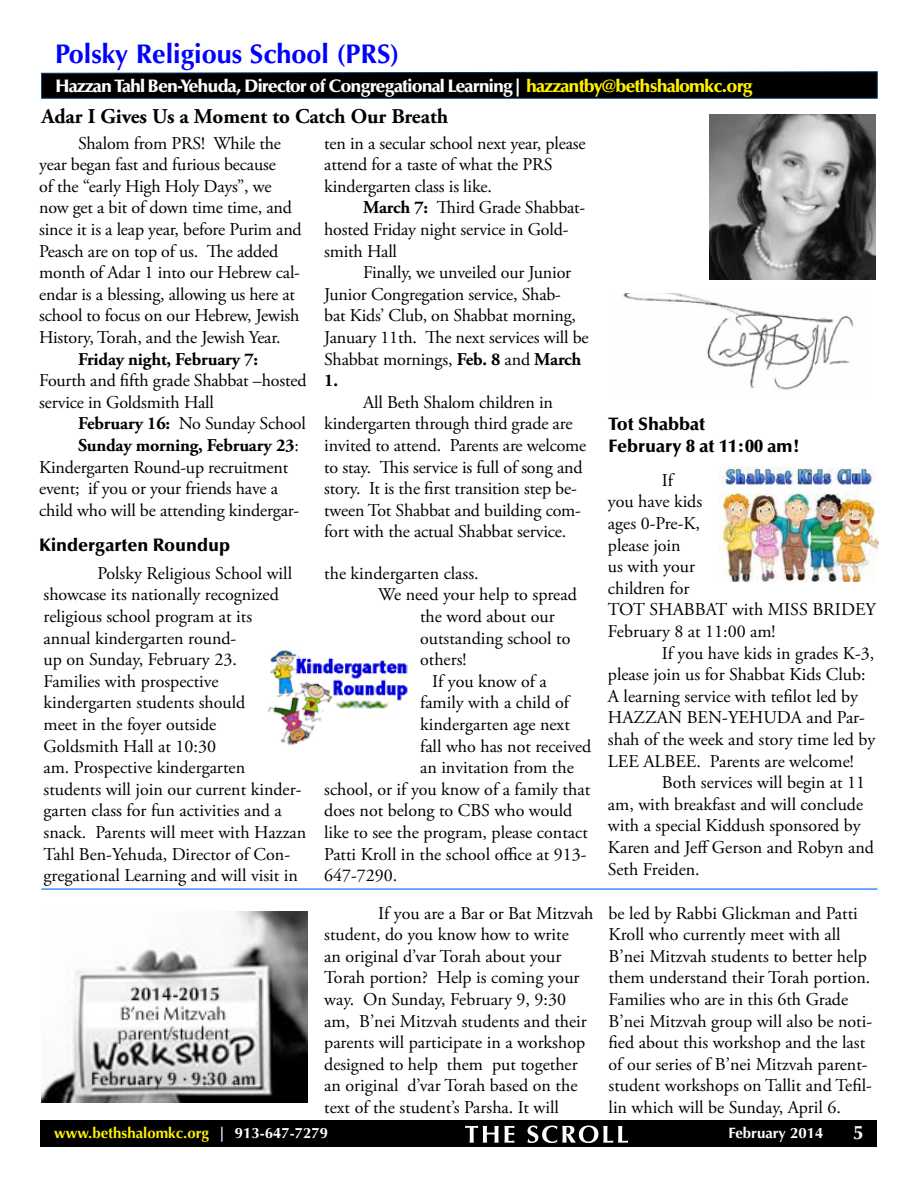
<style>
.page{position:relative;width:918px;height:1188px;background:#fff}
.page>*{position:absolute;margin:0;border:0;box-sizing:border-box;transform-origin:0 0}
.t1{font:700 27px "Optima LT Std";color:#00f}
.t2{font:700 21px "Adobe Garamond Pro";color:#000}
.t3{font:700 19.5px "Optima LT Std";color:#fff}
.t4{font:18px/21.6px "Adobe Garamond Pro";color:#000}
.t5{font:900 18px "Optima LT Std";letter-spacing:-.05em;color:#fff}
.t6{font:900 18px/21.6px "Optima LT Std";color:#000}
.t7{font:700 18px "Adobe Garamond Pro";letter-spacing:-.01em;color:#000}
.t8{font:700 15px "Optima LT Std";color:#fff200}
.t9{font:700 15px "Optima LT Std";color:#fff}
.s1{color:#fff200}
.s2{font-weight:700}
.s3{font-weight:400}
.s4{color:#fff}
</style>
<div class="page">
<div style="left:40px;top:1120px;width:838px;height:28px;background:#000"></div>
<svg style="left:465px;top:1126px;width:49px;height:17px"></svg>
<svg style="left:527px;top:1126px;width:101px;height:17px"></svg>
<svg style="left:41px;top:71px;width:837px;height:28px;background:#0b0f13"></svg>
<img style="left:710px;top:115px;width:165px;height:164px">
<img style="left:623px;top:294px;width:231px;height:96px">
<img style="left:41px;top:912px;width:267px;height:190px">
<hr style="left:41px;top:888px;width:836px;height:2px;background:#3e8fff">
<img style="left:268px;top:650px;width:139px;height:95px">
<img style="left:719px;top:467px;width:159px;height:114px">
<h1 class="t1" style="left:55px;top:38px;width:346px">Polsky Religious School (PRS)</h1>
<p class="t5" style="left:56px;top:76px;width:699px">Hazzan Tahl Ben-Yehuda, Director of Congregational Learning | <span class="s1">hazzantby@bethshalomkc.org</span></p>
<p class="t4" style="left:39px;top:133px;width:264px;text-indent:39px">Shalom from PRS! While the year began fast and furious because<br>of the “early High Holy Days”, we now get a bit of down time time, and since it is a leap year, before Purim and Peasch are on top of us. The added month of Adar 1 into our Hebrew cal&shy;endar is a blessing, allowing us here at school to focus on our Hebrew, Jewish History, Torah, and the Jewish Year.</p>
<p class="t7" style="left:78px;top:348px;width:182px">Friday night, February 7:</p>
<p class="t4" style="left:39px;top:370px;width:269px">Fourth and fifth grade Shabbat –hosted service in Goldsmith Hall</p>
<p class="t4" style="left:78px;top:414px;width:229px"><span class="s2">February 16:</span> No Sunday School</p>
<p class="t7" style="left:78px;top:435px;width:222px">Sunday morning, February 23<span class="s3">:</span></p>
<p class="t4" style="left:39px;top:457px;width:251px">Kindergarten Round-up recruitment</p>
<p class="t4" style="left:39px;top:478px;width:240px">event; if you or your friends have a</p>
<p class="t4" style="left:39px;top:500px;width:262px">child who will be attending kindergar-</p>
<p class="t2" style="left:41px;top:104px;width:408px">Adar I Gives Us a Moment to Catch Our Breath</p>
<p class="t4" style="left:324px;top:133px;width:263px">ten in a secular school next year, please attend for a taste of what the PRS kindergarten class is like.</p>
<p class="t4" style="left:324px;top:198px;width:263px;text-indent:39px"><span class="s2">March 7:</span> Third Grade Shabbat&shy;hosted Friday night service in Gold&shy;smith Hall</p>
<p class="t4" style="left:324px;top:262px;width:266px;text-indent:39px">Finally, we unveiled our Junior<br>Junior Congregation service, Shab-<br>bat Kids’ Club, on Shabbat morning,<br>January 11th. The next services will be<br>Shabbat mornings, <span class="s2">Feb. 8</span> and <span class="s2">March<br>1.</span></p>
<p class="t4" style="left:324px;top:392px;width:264px;text-indent:39px">All Beth Shalom children in kindergarten through third grade are invited to attend. Parents are welcome to stay. This service is full of song and story. It is the first transition step be&shy;tween Tot Shabbat and building com&shy;fort with the actual Shabbat service.</p>
<p class="t6" style="left:609px;top:413px;width:193px">Tot Shabbat<br>February 8 at 11:00 am!</p>
<p class="t4" style="left:608px;top:470px;width:269px;text-indent:54px">If<br>you have kids<br>ages 0-Pre-K,<br>please join<br>us with your<br>children for<br>TOT SHABBAT with MISS BRIDEY<br>February 8 at 11:00 am!</p>
<p class="t4" style="left:608px;top:643px;width:269px;text-indent:54px">If you have kids in grades K-3, please join us for Shabbat Kids Club:<br>A learning service with tefilot led by HAZZAN BEN-YEHUDA and Par&shy;shah of the week and story time led by LEE ALBEE. Parents are welcome!</p>
<p class="t4" style="left:608px;top:772px;width:268px;text-indent:54px">Both services will begin at 11 am, with breakfast and will conclude with a special Kiddush sponsored by<br>Karen and Jeff Gerson and Robyn and<br>Seth Freiden.</p>
<p class="t6" style="left:39px;top:534px;width:193px">Kindergarten Roundup</p>
<p class="t4" style="left:44px;top:563px;width:264px;text-indent:54px">Polsky Religious School will showcase its nationally recognized religious school program at its<br>annual kindergarten round-<br>up on Sunday, February 23.<br>Families with prospective kindergarten students should<br>meet in the foyer outside<br>Goldsmith Hall at 10:30<br>am. Prospective kindergarten students will join our current kinder&shy;garten class for fun activities and a snack. Parents will meet with Hazzan<br>Tahl Ben-Yehuda, Director of Con&shy;gregational Learning and will visit in</p>
<p class="t4" style="left:324px;top:563px;width:156px">the kindergarten class.</p>
<p class="t4" style="left:378px;top:585px;width:200px">We need your help to spread</p>
<p class="t4" style="left:420px;top:606px;width:136px">the word about our</p>
<p class="t4" style="left:420px;top:628px;width:152px">outstanding school to</p>
<p class="t4" style="left:420px;top:649px;width:48px">others!</p>
<p class="t4" style="left:432px;top:671px;width:116px">If you know of a</p>
<p class="t4" style="left:420px;top:693px;width:150px">family with a child of</p>
<p class="t4" style="left:420px;top:714px;width:151px">kindergarten age next</p>
<p class="t4" style="left:420px;top:736px;width:173px">fall who has not received</p>
<p class="t4" style="left:420px;top:757px;width:155px">an invitation from the</p>
<p class="t4" style="left:324px;top:779px;width:268px">school, or if you know of a family that</p>
<p class="t4" style="left:324px;top:801px;width:250px">does not belong to CBS who would</p>
<p class="t4" style="left:324px;top:822px;width:265px">like to see the program, please contact</p>
<p class="t4" style="left:324px;top:844px;width:264px">Patti Kroll in the school office at 913-</p>
<p class="t4" style="left:324px;top:865px;width:75px">647-7290.</p>
<p class="t4" style="left:324px;top:903px;width:271px;text-indent:54px">If you are a Bar or Bat Mitzvah student, do you know how to write<br>an original d’var Torah about your Torah portion? Help is coming your way. On Sunday, February 9, 9:30 am, B’nei Mitzvah students and their parents will participate in a workshop designed to help them put together an original d’var Torah based on the text of the student’s Parsha. It will</p>
<p class="t4" style="left:609px;top:903px;width:265px">be led by Rabbi Glickman and Patti Kroll who currently meet with all B’nei Mitzvah students to better help them understand their Torah portion.<br>Families who are in this 6th Grade B’nei Mitzvah group will also be noti&shy;fied about this workshop and the last of our series of B’nei Mitzvah parent&shy;student workshops on Tallit and Tefil&shy;lin which will be Sunday, April 6.</p>
<p class="t8" style="left:54px;top:1124px;width:276px">www.bethshalomkc.org <span class="s4">| 913-647-7279</span></p>
<p class="t9" style="left:728px;top:1124px;width:97px">February 2014</p>
<p class="t3" style="left:853px;top:1121px;width:12px">5</p>
</div>
